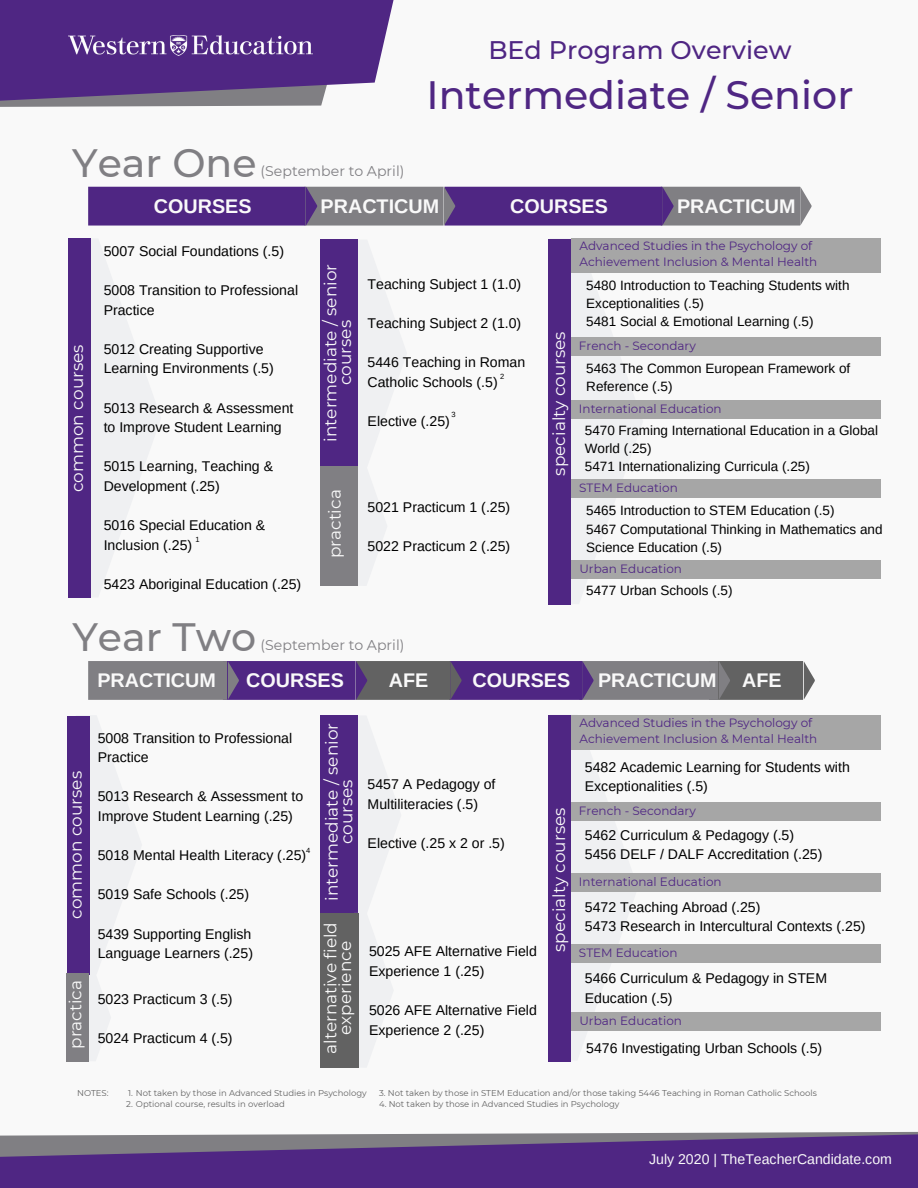
<style>
.page{position:relative;width:918px;height:1188px;background:#f9f9f9}
.page>*{position:absolute;margin:0;border:0;box-sizing:border-box;transform-origin:0 0}
.t1{font:500 39.45px "Montserrat";color:#4f2683}
.t2{font:500 39.45px "Montserrat";color:#807f83}
.t3{font:500 25.35px "Montserrat";color:#4f2683}
.t4{font:700 19.8px "Arimo";color:#f9f9f9}
.t5{font:16.95px/14.9px "Montserrat";color:#f9f9f9;text-align:center}
.t6{font:14.1px/19.6px "Arimo";color:#000}
.t7{font:14.1px "Montserrat";color:#807f83}
.t8{font:14.1px "Arimo";color:#f9f9f9}
.t9{font:13.5px/18px "Arimo";color:#000}
.t10{font:12px/15.9px "Montserrat";color:#4f2683}
.t11{font:8.4px "Montserrat";color:#626262}
.t12{font:7.5px "Arimo";color:#000}
</style>
<div class="page">
<svg style="left:0;top:0;width:394px;height:107px;background:#613f8b"></svg>
<svg style="left:415px;top:1132px;width:503px;height:2px"></svg>
<svg style="left:0;top:1134px;width:918px;height:54px;background:#5a3a83"></svg>
<img style="left:68px;top:35px;width:244px;height:21px">
<svg style="left:88px;top:187px;width:724px;height:39px;background:#654b85"></svg>
<svg style="left:88px;top:661px;width:727px;height:39px;background:#68597c"></svg>
<div style="left:68px;top:239px;width:23px;height:359px;background:#4f2683"></div>
<div style="left:320px;top:240px;width:37px;height:226px;background:#4f2683"></div>
<div style="left:548px;top:239px;width:23px;height:365px;background:#4f2683"></div>
<div style="left:571px;top:337px;width:310px;height:19px;background:#a6a6a6"></div>
<div style="left:571px;top:238px;width:310px;height:35px;background:#a6a6a6"></div>
<svg style="left:357px;top:240px;width:1px;height:226px"></svg>
<div style="left:320px;top:466px;width:38px;height:120px;background:#807f83"></div>
<div style="left:320px;top:715px;width:38px;height:199px;background:#4f2683"></div>
<div style="left:548px;top:715px;width:23px;height:347px;background:#4f2683"></div>
<svg style="left:350px;top:912px;width:9px;height:156px"></svg>
<div style="left:320px;top:913px;width:38px;height:154px;background:#626262"></div>
<div style="left:571px;top:400px;width:310px;height:19px;background:#a6a6a6"></div>
<div style="left:571px;top:479px;width:310px;height:19px;background:#a6a6a6"></div>
<div style="left:571px;top:561px;width:310px;height:18px;background:#a6a6a6"></div>
<div style="left:571px;top:803px;width:310px;height:18px;background:#a6a6a6"></div>
<div style="left:571px;top:715px;width:310px;height:35px;background:#a6a6a6"></div>
<div style="left:571px;top:873px;width:310px;height:19px;background:#a6a6a6"></div>
<div style="left:571px;top:944px;width:310px;height:19px;background:#a6a6a6"></div>
<div style="left:571px;top:1012px;width:310px;height:19px;background:#a6a6a6"></div>
<svg style="left:89px;top:716px;width:1px;height:259px"></svg>
<div style="left:67px;top:716px;width:22px;height:258px;background:#4f2683"></div>
<div style="left:66px;top:974px;width:23px;height:88px;background:#807f83"></div>
<h1 class="t2" style="left:72px;top:139px;width:186px">Year One</h1>
<p class="t7" style="left:261px;top:162px;width:145px">(September to April)</p>
<h2 class="t3" style="left:488px;top:35px;width:305px">BEd Program Overview</h2>
<h1 class="t1" style="left:427px;top:71px;width:429px">Intermediate / Senior</h1>
<p class="t5" style="left:70px;top:492px;width:149px;rotate:-90deg">common courses</p>
<h3 class="t4" style="left:154px;top:195px;width:99px">COURSES</h3>
<h3 class="t4" style="left:321px;top:195px;width:120px">PRACTICUM</h3>
<h3 class="t4" style="left:510px;top:195px;width:99px">COURSES</h3>
<h3 class="t4" style="left:677px;top:195px;width:120px">PRACTICUM</h3>
<p class="t6" style="left:104px;top:241px;width:182px">5007 Social Foundations (.5)</p>
<p class="t6" style="left:104px;top:280px;width:196px">5008 Transition to Professional<br>Practice</p>
<p class="t6" style="left:104px;top:339px;width:172px">5012 Creating Supportive<br>Learning Environments (.5)</p>
<p class="t6" style="left:104px;top:398px;width:191px">5013 Research &amp; Assessment to Improve Student Learning</p>
<p class="t6" style="left:104px;top:457px;width:171px">5015 Learning, Teaching &amp;<br>Development (.25)</p>
<p class="t6" style="left:104px;top:516px;width:163px">5016 Special Education &amp;<br>Inclusion (.25)</p>
<p class="t6" style="left:104px;top:574px;width:199px">5423 Aboriginal Education (.25)</p>
<p class="t12" style="left:196px;top:535px;width:6px">1</p>
<p class="t5" style="left:323px;top:442px;width:179px;rotate:-90deg">intermediate / senior courses</p>
<p class="t6" style="left:368px;top:274px;width:155px">Teaching Subject 1 (1.0)</p>
<p class="t6" style="left:368px;top:313px;width:155px">Teaching Subject 2 (1.0)</p>
<p class="t6" style="left:368px;top:352px;width:159px">5446 Teaching in Roman<br>Catholic Schools (.5)</p>
<p class="t6" style="left:368px;top:411px;width:84px">Elective (.25)</p>
<p class="t12" style="left:500px;top:372px;width:6px">2</p>
<p class="t12" style="left:452px;top:410px;width:6px">3</p>
<p class="t5" style="left:327px;top:558px;width:70px;rotate:-90deg">practica</p>
<p class="t6" style="left:368px;top:497px;width:144px">5021 Practicum 1 (.25)</p>
<p class="t6" style="left:368px;top:536px;width:144px">5022 Practicum 2 (.25)</p>
<p class="t5" style="left:552px;top:476px;width:146px;rotate:-90deg">specialty courses</p>
<p class="t10" style="left:579px;top:238px;width:239px">Advanced Studies in the Psychology of<br>Achievement Inclusion &amp; Mental Health</p>
<p class="t9" style="left:586px;top:277px;width:265px">5480 Introduction to Teaching Students with<br>Exceptionalities (.5)<br>5481 Social &amp; Emotional Learning (.5)</p>
<p class="t9" style="left:586px;top:359px;width:266px">5463 The Common European Framework of<br>Reference (.5)</p>
<p class="t9" style="left:585px;top:421px;width:295px">5470 Framing International Education in a Global<br>World (.25)<br>5471 Internationalizing Curricula (.25)</p>
<p class="t10" style="left:579px;top:337px;width:118px">French - Secondary</p>
<p class="t10" style="left:579px;top:400px;width:144px">International Education</p>
<p class="t10" style="left:579px;top:480px;width:100px">STEM Education</p>
<p class="t9" style="left:586px;top:501px;width:298px;line-height:18.6px">5465 Introduction to STEM Education (.5)<br>5467 Computational Thinking in Mathematics and<br>Science Education (.5)</p>
<p class="t10" style="left:579px;top:561px;width:104px">Urban Education</p>
<p class="t9" style="left:586px;top:582px;width:148px">5477 Urban Schools (.5)</p>
<h1 class="t2" style="left:72px;top:613px;width:185px">Year Two</h1>
<p class="t7" style="left:261px;top:636px;width:145px">(September to April)</p>
<p class="t5" style="left:68px;top:919px;width:149px;rotate:-90deg">common courses</p>
<p class="t5" style="left:68px;top:1049px;width:70px;rotate:-90deg">practica</p>
<h3 class="t4" style="left:97px;top:669px;width:120px">PRACTICUM</h3>
<h3 class="t4" style="left:246px;top:669px;width:99px">COURSES</h3>
<h3 class="t4" style="left:389px;top:669px;width:41px">AFE</h3>
<h3 class="t4" style="left:473px;top:669px;width:99px">COURSES</h3>
<h3 class="t4" style="left:598px;top:669px;width:120px">PRACTICUM</h3>
<h3 class="t4" style="left:742px;top:669px;width:41px">AFE</h3>
<p class="t6" style="left:98px;top:728px;width:196px">5008 Transition to Professional<br>Practice</p>
<p class="t6" style="left:98px;top:787px;width:207px">5013 Research &amp; Assessment to<br>Improve Student Learning (.25)</p>
<p class="t6" style="left:98px;top:846px;width:210px">5018 Mental Health Literacy (.25)</p>
<p class="t6" style="left:98px;top:885px;width:153px">5019 Safe Schools (.25)</p>
<p class="t6" style="left:98px;top:924px;width:157px">5439 Supporting English<br>Language Learners (.25)</p>
<p class="t12" style="left:306px;top:846px;width:6px">4</p>
<p class="t6" style="left:98px;top:989px;width:136px">5023 Practicum 3 (.5)</p>
<p class="t6" style="left:98px;top:1029px;width:136px">5024 Practicum 4 (.5)</p>
<p class="t5" style="left:324px;top:901px;width:179px;rotate:-90deg">intermediate / senior courses</p>
<p class="t5" style="left:323px;top:1054px;width:133px;rotate:-90deg">alternative field experience</p>
<p class="t6" style="left:368px;top:775px;width:129px">5457 A Pedagogy of<br>Multiliteracies (.5)</p>
<p class="t6" style="left:368px;top:833px;width:139px">Elective (.25 x 2 or .5)</p>
<p class="t6" style="left:369px;top:941px;width:169px">5025 AFE Alternative Field<br>Experience 1 (.25)</p>
<p class="t6" style="left:369px;top:1000px;width:169px">5026 AFE Alternative Field<br>Experience 2 (.25)</p>
<p class="t5" style="left:552px;top:952px;width:146px;rotate:-90deg">specialty courses</p>
<p class="t10" style="left:579px;top:715px;width:239px">Advanced Studies in the Psychology of<br>Achievement Inclusion &amp; Mental Health</p>
<p class="t6" style="left:585px;top:757px;width:267px;line-height:19px">5482 Academic Learning for Students with<br>Exceptionalities (.5)</p>
<p class="t6" style="left:585px;top:825px;width:239px;line-height:19px">5462 Curriculum &amp; Pedagogy (.5)<br>5456 DELF / DALF Accreditation (.25)</p>
<p class="t10" style="left:579px;top:803px;width:118px">French - Secondary</p>
<p class="t10" style="left:579px;top:874px;width:144px">International Education</p>
<p class="t6" style="left:585px;top:898px;width:282px;line-height:19px">5472 Teaching Abroad (.25)<br>5473 Research in Intercultural Contexts (.25)</p>
<p class="t10" style="left:579px;top:945px;width:100px">STEM Education</p>
<p class="t6" style="left:585px;top:969px;width:244px">5466 Curriculum &amp; Pedagogy in STEM<br>Education (.5)</p>
<p class="t10" style="left:579px;top:1013px;width:104px">Urban Education</p>
<p class="t6" style="left:586px;top:1038px;width:238px">5476 Investigating Urban Schools (.5)</p>
<p class="t11" style="left:77px;top:1087px;width:33px">NOTES:</p>
<p class="t11" style="left:128px;top:1087px;width:240px">1. Not taken by those in Advanced Studies in Psychology</p>
<p class="t11" style="left:126px;top:1099px;width:160px">2. Optional course, results in overload</p>
<p class="t11" style="left:379px;top:1087px;width:439px">3. Not taken by those in STEM Education and/or those taking 5446 Teaching in Roman Catholic Schools</p>
<p class="t11" style="left:379px;top:1099px;width:242px">4. Not taken by those in Advanced Studies in Psychology</p>
<p class="t8" style="left:649px;top:1152px;width:244px">July 2020 | TheTeacherCandidate.com</p>
</div>
